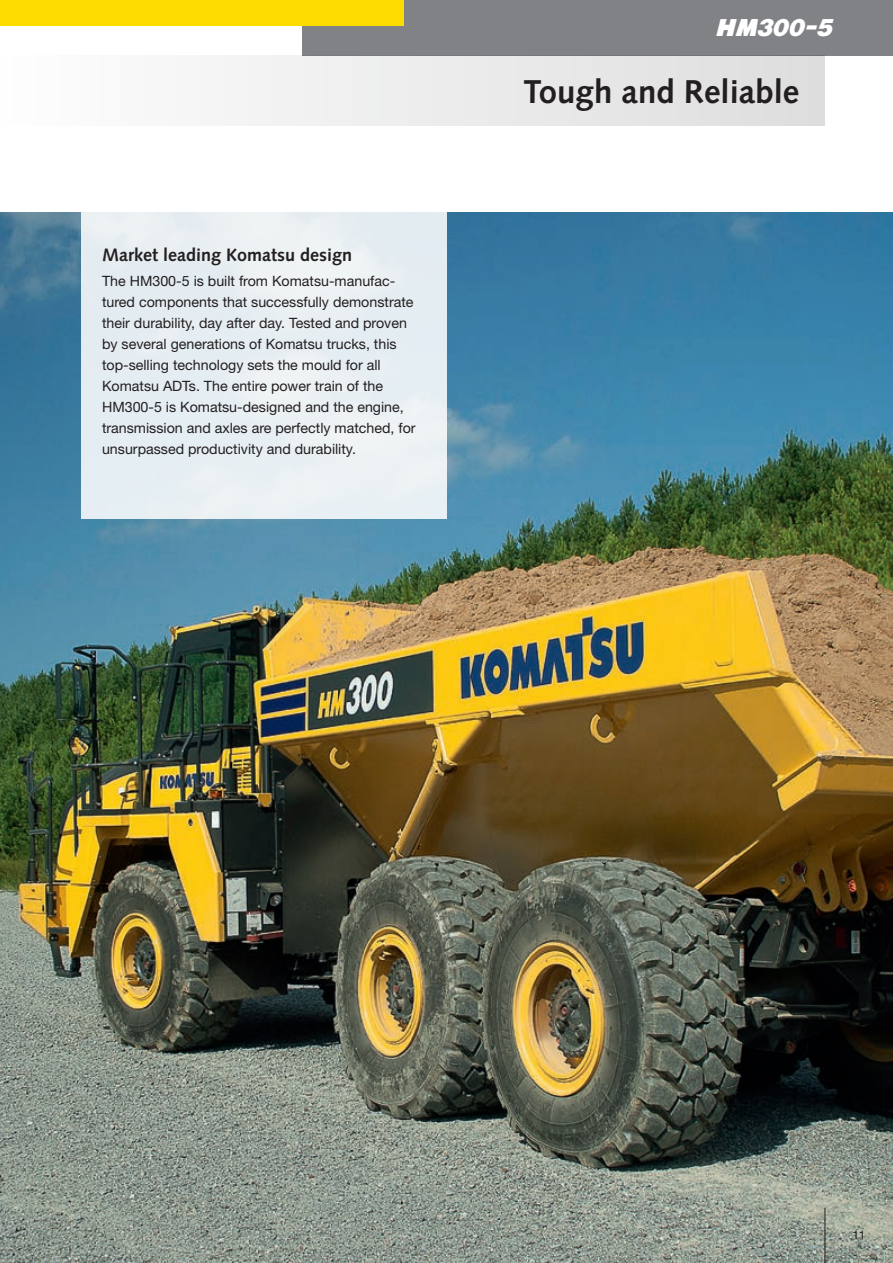
<style>
.page{position:relative;width:893px;height:1263px;background:#fff}
.page>*{position:absolute;margin:0;border:0;box-sizing:border-box;transform-origin:0 0}
.t1{font:700 33px "Syntax LTCE";color:#231f20}
.t2{font:italic 22.5px "Komatsu VI";letter-spacing:-.015em;color:#fff}
.t3{font:700 18px "Syntax LTCE";color:#231f20}
.t4{font:14.25px/21px "Helvetica Neue LT Pro";color:#231f20}
.t5{font:12px "Helvetica Neue LT Pro";color:#231f20}
</style>
<div class="page">
<img style="left:0;top:213px;width:893px;height:1050px">
<div style="left:303px;top:0;width:590px;height:55px;background:#808285"></div>
<div style="left:0;top:0;width:404px;height:26px;background:#ffdc01"></div>
<div style="left:0;top:55px;width:825px;height:70px;background:linear-gradient(to right,#fdfdfe,#ddddde)"></div>
<div style="left:81px;top:205px;width:365px;height:314px;background:#e7eef3"></div>
<hr style="left:825px;top:1208px;width:1px;height:55px;background:#231f20">
<p class="t3" style="left:102px;top:244px;width:252px">Market leading Komatsu design</p>
<p class="t4" style="left:102px;top:270px;width:315px">The HM300-5 is built from Komatsu-manufac&shy;tured components that successfully demonstrate their durability, day after day. Tested and proven by several generations of Komatsu trucks, this top-selling technology sets the mould for all Komatsu ADTs. The entire power train of the HM300-5 is Komatsu-designed and the engine, transmission and axles are perfectly matched, for unsurpassed productivity and durability.</p>
<h2 class="t2" style="left:716px;top:15px;width:119px">HM300-5</h2>
<h1 class="t1" style="left:524px;top:73px;width:277px">Tough and Reliable</h1>
<p class="t5" style="left:852px;top:1227px;width:15px">11</p>
</div>
